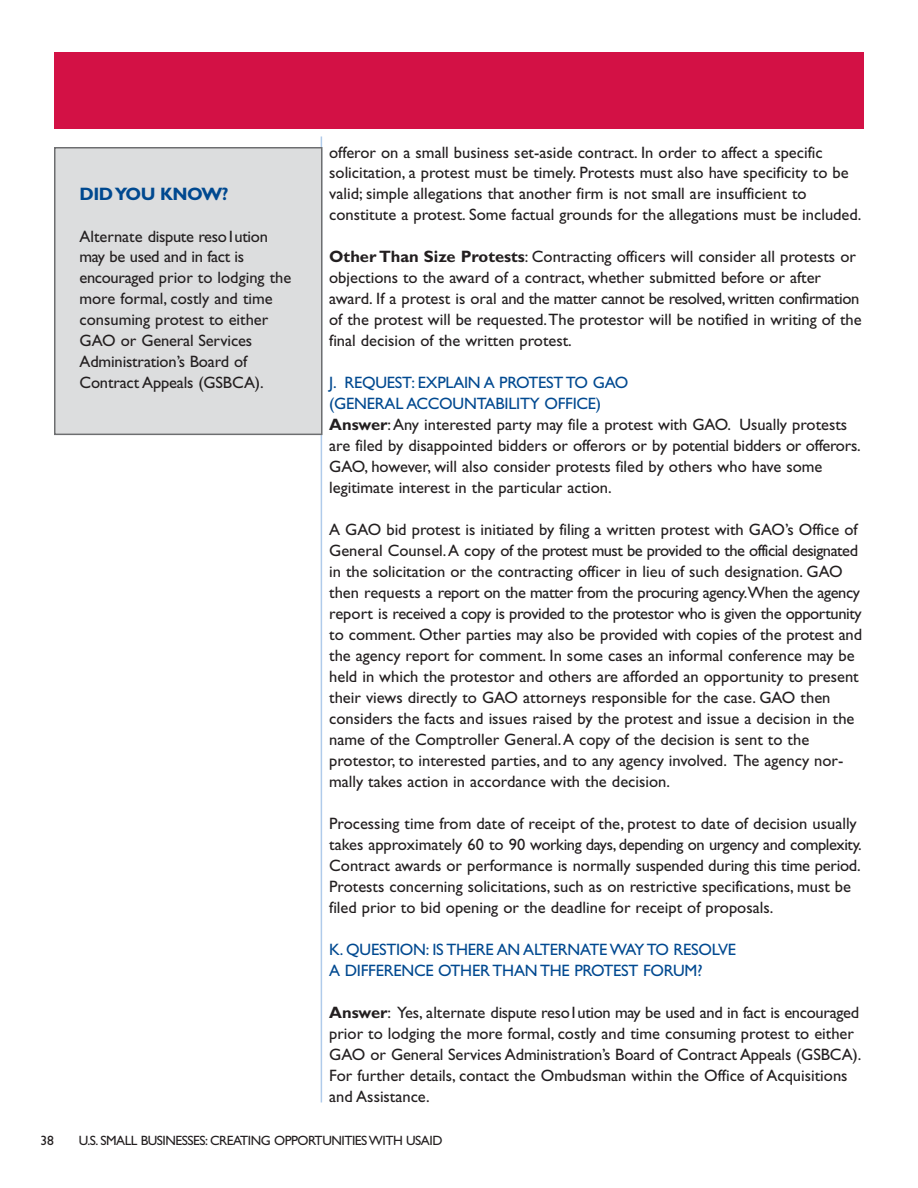
<style>
.page{position:relative;width:918px;height:1188px;background:#fff}
.page>*{position:absolute;margin:0;border:0;box-sizing:border-box;transform-origin:0 0}
.t1{font:700 18px "Gill Sans";letter-spacing:-.03em;color:#004990}
.t2{font:16.5px/21px "Gill Sans";color:#231f20}
.t3{font:16.5px/21px "Gill Sans";letter-spacing:-.015em;color:#004990}
.t4{font:13.5px "Gill Sans";letter-spacing:-.035em;color:#231f20}
.s1{font-weight:700}
.s2{color:#004990}
</style>
<div class="page">
<hr style="left:321px;top:136px;width:1px;height:966px;background:#b0cbea">
<div style="left:54px;top:52px;width:810px;height:77px;background:#d31145"></div>
<div style="left:55px;top:148px;width:267px;height:286px;background:#dcddde"></div>
<div style="left:54px;top:147px;width:268px;height:288px;border:2px solid #6d6e70"></div>
<p class="t1" style="left:80px;top:187px;width:151px">DID YOU KNOW?</p>
<p class="t2" style="left:79px;top:227px;width:213px">Alternate dispute reso1ution may be used and in fact is encouraged prior to lodging the more formal, costly and time consuming protest to either<br>GAO or General Services<br>Administration’s Board of<br>Contract Appeals (GSBCA).</p>
<p class="t2" style="left:329px;top:143px;width:534px">offeror on a small business set-aside contract. In order to affect a specific solicitation, a protest must be timely. Protests must also have specificity to be valid; simple allegations that another firm is not small are insufficient to constitute a protest. Some factual grounds for the allegations must be included.</p>
<p class="t2" style="left:329px;top:248px;width:534px"><span class="s1">Other Than Size Protests</span>: Contracting officers will consider all protests or objections to the award of a contract, whether submitted before or after award. If a protest is oral and the matter cannot be resolved, written confirmation of the protest will be requested.The protestor will be notified in writing of the final decision of the written protest.</p>
<p class="t2" style="left:329px;top:374px;width:533px"><span class="s2">J. REQUEST: EXPLAIN A PROTEST TO GAO<br>(GENERAL ACCOUNTABILITY OFFICE)<br></span><span class="s1">Answer</span>:Any interested party may file a protest with GAO. Usually protests are filed by disappointed bidders or offerors or by potential bidders or offerors.<br>GAO, however, will also consider protests filed by others who have some legitimate interest in the particular action.</p>
<p class="t2" style="left:329px;top:521px;width:534px">A GAO bid protest is initiated by filing a written protest with GAO’s Office of General Counsel.A copy of the protest must be provided to the official designated in the solicitation or the contracting officer in lieu of such designation. GAO then requests a report on the matter from the procuring agency.When the agency report is received a copy is provided to the protestor who is given the opportunity to comment. Other parties may also be provided with copies of the protest and the agency report for comment. In some cases an informal conference may be held in which the protestor and others are afforded an opportunity to present their views directly to GAO attorneys responsible for the case. GAO then considers the facts and issues raised by the protest and issue a decision in the name of the Comptroller General.A copy of the decision is sent to the protestor, to interested parties, and to any agency involved. The agency nor&shy;mally takes action in accordance with the decision.</p>
<p class="t2" style="left:329px;top:815px;width:534px">Processing time from date of receipt of the, protest to date of decision usually takes approximately 60 to 90 working days, depending on urgency and complexity.<br>Contract awards or performance is normally suspended during this time period.<br>Protests concerning solicitations, such as on restrictive specifications, must be filed prior to bid opening or the deadline for receipt of proposals.</p>
<p class="t3" style="left:329px;top:941px;width:408px">K. QUESTION: IS THERE AN ALTERNATE WAY TO RESOLVE<br>A DIFFERENCE OTHER THAN THE PROTEST FORUM?</p>
<p class="t2" style="left:329px;top:1004px;width:534px"><span class="s1">Answer</span>: Yes, alternate dispute reso1ution may be used and in fact is encouraged prior to lodging the more formal, costly and time consuming protest to either GAO or General Services Administration’s Board of Contract Appeals (GSBCA).<br>For further details, contact the Ombudsman within the Office of Acquisitions and Assistance.</p>
<p class="t4" style="left:40px;top:1135px;width:15px">38</p>
<p class="t4" style="left:79px;top:1135px;width:365px">U.S. SMALL BUSINESSES: CREATING OPPORTUNITIES WITH USAID</p>
</div>
